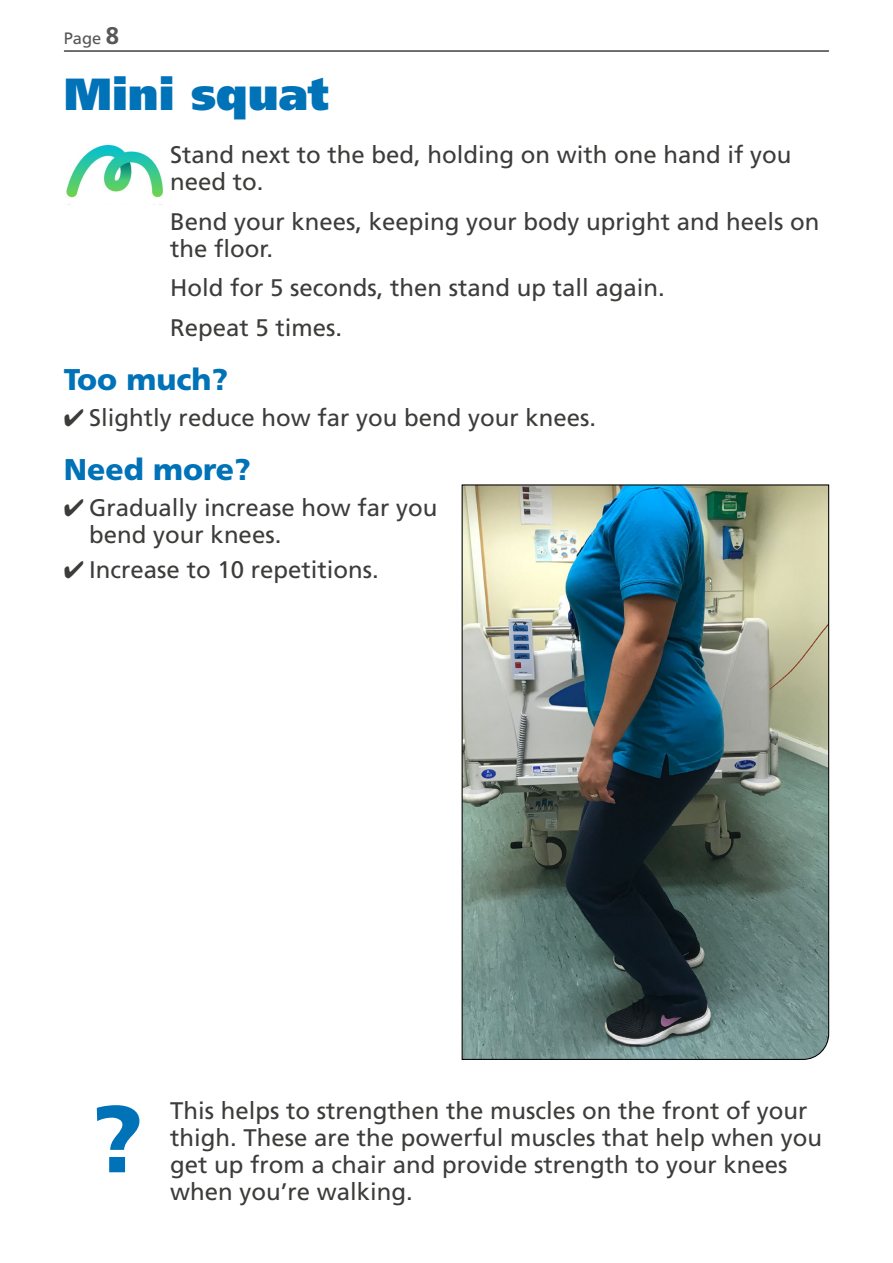
<style>
.page{position:relative;width:893px;height:1263px;background:#fff}
.page>*{position:absolute;margin:0;border:0;box-sizing:border-box;transform-origin:0 0}
.t1{font:900 94.5px "Frutiger LT Std";color:#0072b8}
.t2{font:900 45px "Frutiger LT Std";color:#0072b8}
.t3{font:900 30px "Frutiger LT Std";color:#0072b8}
.t4{font:24px/27px "Frutiger LT Std";color:#3c3c3b}
.t5{font:16.5px "Frutiger LT Std";color:#575756}
.s1{font-weight:700;font-size:24px}
</style>
<div class="page">
<hr style="left:64px;top:50px;width:765px;height:2px;background:#000">
<img style="left:66px;top:146px;width:97px;height:52px">
<img style="left:461px;top:484px;width:369px;height:576px">
<p class="t5" style="left:64px;top:28px;width:57px">Page <span class="s1">8</span></p>
<h2 class="t2" style="left:64px;top:67px;width:267px">Mini squat</h2>
<p class="t4" style="left:170px;top:141px;width:623px">Stand next to the bed, holding on with one hand if you need to.</p>
<p class="t4" style="left:170px;top:208px;width:651px">Bend your knees, keeping your body upright and heels on the floor.</p>
<p class="t4" style="left:170px;top:268px;width:496px;line-height:39.8px">Hold for 5 seconds, then stand up tall again.<br>Repeat 5 times.</p>
<p class="t3" style="left:64px;top:362px;width:166px">Too much?</p>
<p class="t4" style="left:64px;top:404px;width:534px">✔ Slightly reduce how far you bend your knees.</p>
<p class="t3" style="left:64px;top:451px;width:189px">Need more?</p>
<p class="t4" style="left:89px;top:494px;width:350px;text-indent:-26px">✔ Gradually increase how far you bend your knees.</p>
<p class="t4" style="left:64px;top:556px;width:316px">✔ Increase to 10 repetitions.</p>
<h1 class="t1" style="left:91px;top:1082px;width:54px">?</h1>
<p class="t4" style="left:170px;top:1098px;width:654px">This helps to strengthen the muscles on the front of your thigh. These are the powerful muscles that help when you get up from a chair and provide strength to your knees when you’re walking.</p>
</div>
